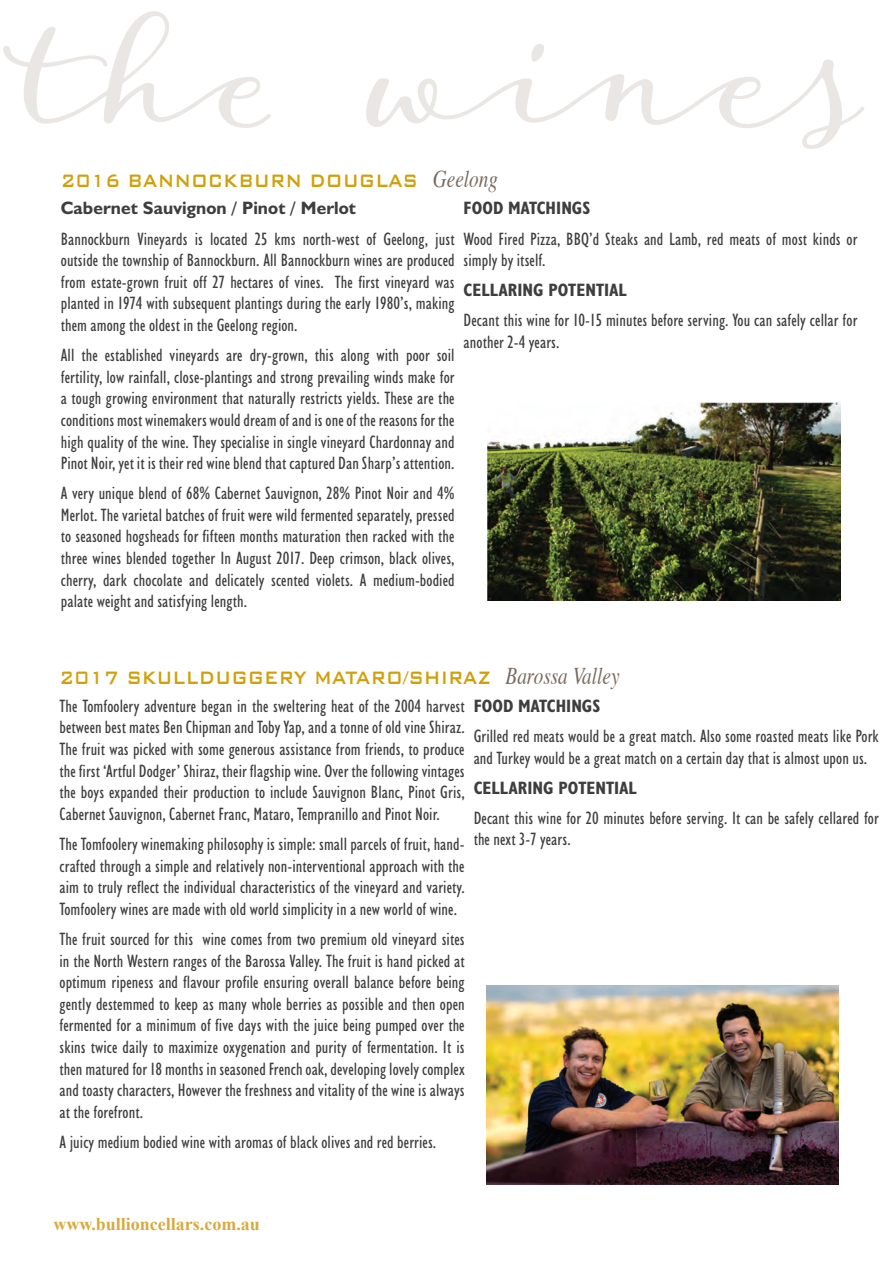
<style>
.page{position:relative;width:893px;height:1263px;background:#fff}
.page>*{position:absolute;margin:0;border:0;box-sizing:border-box;transform-origin:0 0}
.t1{font:121.2px "ST Script";color:#eae6e4}
.t2{font:500 24px "Bank Gothic BT";color:#d0a00a;scale:.8 1}
.t3{font:condensed 18px/21.6px "Humanist 521 BT";letter-spacing:.005em;color:#3e3e3f;text-align:justify}
.t4{font:700 condensed 18px "Humanist 521 BT";letter-spacing:.005em;color:#3e3e3f}
.t5{font:700 18px "Humanist 521 BT";letter-spacing:.005em;color:#3e3e3f}
.t6{font:700 18px "Times New Roman";color:#d7aa3c}
.s1{font-family:"Times";font-weight:400;font-style:italic;color:#7a685b}
</style>
<div class="page">
<img style="left:488px;top:402px;width:352px;height:199px">
<img style="left:486px;top:986px;width:353px;height:198px">
<h1 class="t1" style="left:15px;top:10px;width:851px">the wines</h1>
<h2 class="t2" style="left:61px;top:167px;width:548px">2016 BANNOCKBURN DOUGLAS <span class="s1">Geelong</span></h2>
<p class="t5" style="left:61px;top:197px;width:297px">Cabernet Sauvignon / Pinot / Merlot</p>
<p class="t3" style="left:61px;top:228px;width:395px">Bannockburn Vineyards is located 25 kms north-west of Geelong, just outside the township of Bannockburn. All Bannockburn wines are produced from estate-grown fruit off 27 hectares of vines. The first vineyard was planted in 1974 with subsequent plantings during the early 1980’s, making them among the oldest in the Geelong region.</p>
<p class="t3" style="left:61px;top:344px;width:395px">All the established vineyards are dry-grown, this along with poor soil fertility, low rainfall, close-plantings and strong prevailing winds make for a tough growing environment that naturally restricts yields. These are the conditions most winemakers would dream of and is one of the reasons for the high quality of the wine. They specialise in single vineyard Chardonnay and Pinot Noir, yet it is their red wine blend that captured Dan Sharp’s attention.</p>
<p class="t3" style="left:61px;top:482px;width:395px">A very unique blend of 68% Cabernet Sauvignon, 28% Pinot Noir and 4% Merlot. The varietal batches of fruit were wild fermented separately, pressed to seasoned hogsheads for fifteen months maturation then racked with the three wines blended together In August 2017. Deep crimson, black olives, cherry, dark chocolate and delicately scented violets. A medium-bodied palate weight and satisfying length.</p>
<p class="t4" style="left:464px;top:197px;width:128px">FOOD MATCHINGS</p>
<p class="t3" style="left:464px;top:228px;width:395px">Wood Fired Pizza, BBQ’d Steaks and Lamb, red meats of most kinds or simply by itself.</p>
<p class="t4" style="left:464px;top:279px;width:164px">CELLARING POTENTIAL</p>
<p class="t3" style="left:464px;top:309px;width:395px">Decant this wine for 10-15 minutes before serving. You can safely cellar for another 2-4 years.</p>
<h2 class="t2" style="left:60px;top:665px;width:702px">2017 SKULLDUGGERY MATARO/SHIRAZ <span class="s1">Barossa Valley</span></h2>
<p class="t3" style="left:60px;top:695px;width:407px">The Tomfoolery adventure began in the sweltering heat of the 2004 harvest between best mates Ben Chipman and Toby Yap, and a tonne of old vine Shiraz.<br>The fruit was picked with some generous assistance from friends, to produce the first ‘Artful Dodger’ Shiraz, their flagship wine. Over the following vintages the boys expanded their production to include Sauvignon Blanc, Pinot Gris, Cabernet Sauvignon, Cabernet Franc, Mataro, Tempranillo and Pinot Noir.</p>
<p class="t3" style="left:60px;top:833px;width:407px">The Tomfoolery winemaking philosophy is simple: small parcels of fruit, hand&shy;crafted through a simple and relatively non-interventional approach with the aim to truly reflect the individual characteristics of the vineyard and variety.<br>Tomfoolery wines are made with old world simplicity in a new world of wine.</p>
<p class="t3" style="left:60px;top:928px;width:407px">The fruit sourced for this wine comes from two premium old vineyard sites in the North Western ranges of the Barossa Valley. The fruit is hand picked at optimum ripeness and flavour profile ensuring overall balance before being gently destemmed to keep as many whole berries as possible and then open fermented for a minimum of five days with the juice being pumped over the skins twice daily to maximize oxygenation and purity of fermentation. It is then matured for 18 months in seasoned French oak, developing lovely complex and toasty characters, However the freshness and vitality of the wine is always at the forefront.</p>
<p class="t3" style="left:60px;top:1131px;width:378px">A juicy medium bodied wine with aromas of black olives and red berries.</p>
<p class="t4" style="left:474px;top:694px;width:128px">FOOD MATCHINGS</p>
<p class="t3" style="left:474px;top:725px;width:407px">Grilled red meats would be a great match. Also some roasted meats like Pork and Turkey would be a great match on a certain day that is almost upon us.</p>
<p class="t4" style="left:474px;top:776px;width:164px">CELLARING POTENTIAL</p>
<p class="t3" style="left:474px;top:807px;width:407px">Decant this wine for 20 minutes before serving. It can be safely cellared for the next 3-7 years.</p>
<p class="t6" style="left:53px;top:1211px;width:208px">www.bullioncellars.com.au</p>
</div>
